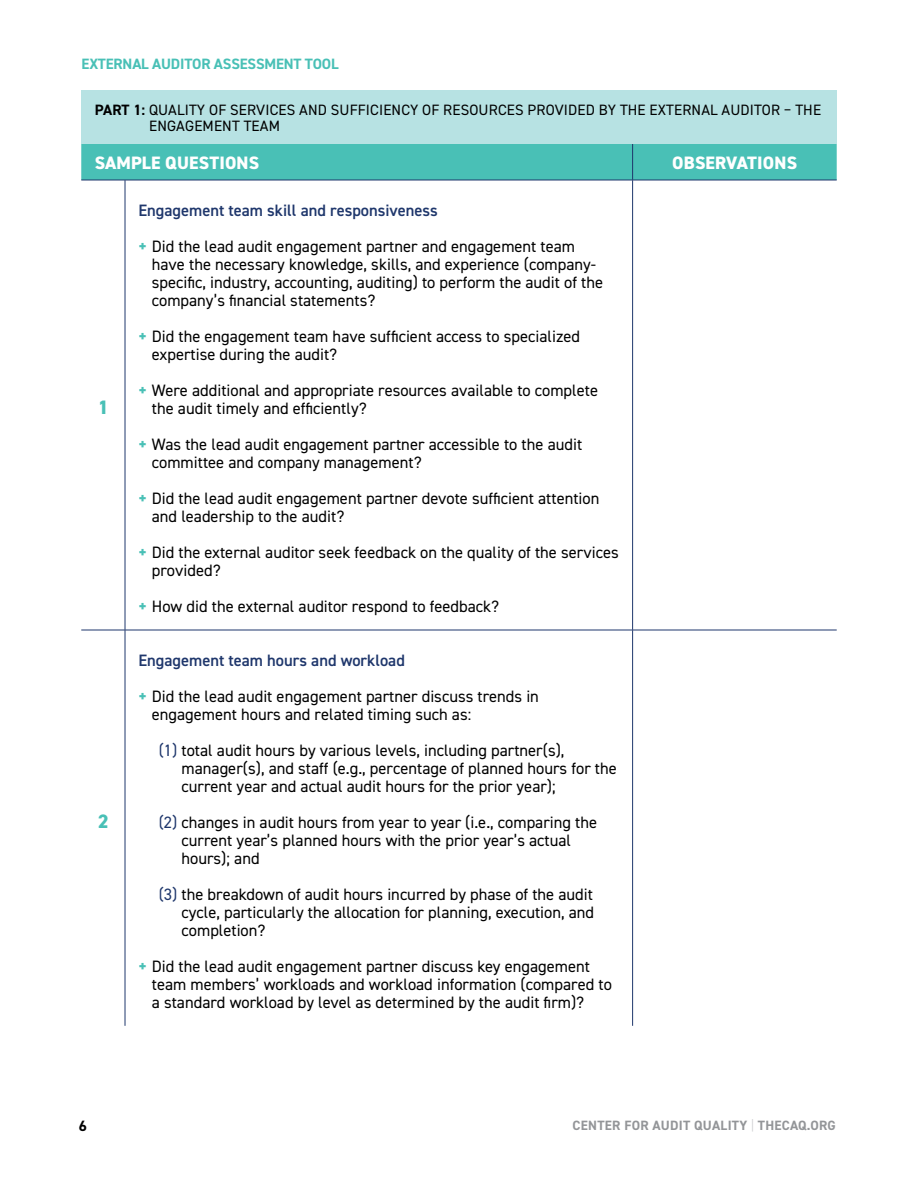
<style>
.page{position:relative;width:918px;height:1188px;background:#fff}
.page>*{position:absolute;margin:0;border:0;box-sizing:border-box;transform-origin:0 0}
.t1{font:800 19.5px "DIN2014";color:#49c0b6}
.t2{font:800 18px "DIN2014";letter-spacing:.01em;color:#fff}
.t3{font:16.5px/18px "DIN2014";color:#000}
.t4{font:15px/16.5px "DIN2014";letter-spacing:.01em;color:#000}
.t5{font:700 15px "DIN2014";letter-spacing:-.01em;color:#49c0b6}
.t6{font:700 15px "DIN2014";color:#000}
.t7{font:700 13.5px "DIN2014";letter-spacing:.02em;color:#939598}
.s1{font-weight:700}
.s2{font-weight:600;color:#1f376c}
.s3{font-weight:800;color:#49c0b6}
.s4{color:#1f376c}
.s5{font-weight:300;color:#c7c8ca}
</style>
<div class="page">
<div style="left:81px;top:90px;width:756px;height:54px;background:#b7e2e3"></div>
<div style="left:81px;top:144px;width:756px;height:36px;background:#49c0b6"></div>
<hr style="left:632px;top:144px;width:1px;height:36px;background:#1f376c">
<hr style="left:81px;top:180px;width:44px;height:1px;background:#1f376c">
<hr style="left:125px;top:180px;width:508px;height:1px;background:#1f376c">
<hr style="left:125px;top:180px;width:1px;height:450px;background:#1f376c">
<hr style="left:633px;top:180px;width:204px;height:1px;background:#1f376c">
<hr style="left:632px;top:180px;width:1px;height:450px;background:#1f376c">
<hr style="left:81px;top:630px;width:44px;height:1px;background:#1f376c">
<hr style="left:125px;top:630px;width:508px;height:1px;background:#1f376c">
<hr style="left:125px;top:630px;width:1px;height:396px;background:#1f376c">
<hr style="left:633px;top:630px;width:204px;height:1px;background:#1f376c">
<hr style="left:632px;top:630px;width:1px;height:396px;background:#1f376c">
<p class="t5" style="left:82px;top:54px;width:259px">EXTERNAL AUDITOR ASSESSMENT TOOL</p>
<p class="t4" style="left:149px;top:101px;width:674px;text-indent:-54px"><span class="s1">PART 1:</span> QUALITY OF SERVICES AND SUFFICIENCY OF RESOURCES PROVIDED BY THE EXTERNAL AUDITOR – THE<br>ENGAGEMENT TEAM</p>
<p class="t2" style="left:95px;top:151px;width:166px">SAMPLE QUESTIONS</p>
<p class="t2" style="left:672px;top:151px;width:126px">OBSERVATIONS</p>
<p class="t1" style="left:98px;top:394px;width:12px">1</p>
<p class="t1" style="left:98px;top:808px;width:12px">2</p>
<p class="t3" style="left:139px;top:192px;width:438px;line-height:36px"><span class="s2">Engagement team skill and responsiveness<br></span><span class="s3">+</span> Did the lead audit engagement partner and engagement team</p>
<p class="t3" style="left:152px;top:255px;width:453px">have the necessary knowledge, skills, and experience (company&shy;specific, industry, accounting, auditing) to perform the audit of the company’s financial statements?</p>
<p class="t3" style="left:152px;top:327px;width:430px;text-indent:-13px"><span class="s3">+</span> Did the engagement team have sufficient access to specialized expertise during the audit?</p>
<p class="t3" style="left:152px;top:381px;width:448px;text-indent:-13px"><span class="s3">+</span> Were additional and appropriate resources available to complete the audit timely and efficiently?</p>
<p class="t3" style="left:152px;top:435px;width:432px;text-indent:-13px"><span class="s3">+</span> Was the lead audit engagement partner accessible to the audit committee and company management?</p>
<p class="t3" style="left:152px;top:489px;width:449px;text-indent:-13px"><span class="s3">+</span> Did the lead audit engagement partner devote sufficient attention and leadership to the audit?</p>
<p class="t3" style="left:152px;top:543px;width:468px;text-indent:-13px"><span class="s3">+</span> Did the external auditor seek feedback on the quality of the services provided?</p>
<p class="t3" style="left:139px;top:597px;width:362px"><span class="s3">+</span> How did the external auditor respond to feedback?</p>
<p class="t3" style="left:139px;top:642px;width:402px;line-height:36px"><span class="s2">Engagement team hours and workload<br></span><span class="s3">+</span> Did the lead audit engagement partner discuss trends in</p>
<p class="t3" style="left:159px;top:696px;width:407px;line-height:36px;text-indent:-7px">engagement hours and related timing such as:<br><span class="s4">(1)</span> total audit hours by various levels, including partner(s),</p>
<p class="t3" style="left:182px;top:759px;width:437px">manager(s), and staff (e.g., percentage of planned hours for the current year and actual audit hours for the prior year);</p>
<p class="t3" style="left:182px;top:813px;width:417px;text-indent:-23px"><span class="s4">(2)</span> changes in audit hours from year to year (i.e., comparing the current year’s planned hours with the prior year’s actual hours); and</p>
<p class="t3" style="left:182px;top:885px;width:414px;text-align:justify;text-indent:-23px"><span class="s4">(3)</span> the breakdown of audit hours incurred by phase of the audit cycle, particularly the allocation for planning, execution, and completion?</p>
<p class="t3" style="left:152px;top:957px;width:462px;text-indent:-13px"><span class="s3">+</span> Did the lead audit engagement partner discuss key engagement team members’ workloads and workload information (compared to a standard workload by level as determined by the audit firm)?</p>
<p class="t6" style="left:79px;top:1116px;width:10px">6</p>
<p class="t7" style="left:573px;top:1117px;width:265px">CENTER FOR AUDIT QUALITY <span class="s5">|</span> THECAQ.ORG</p>
</div>
